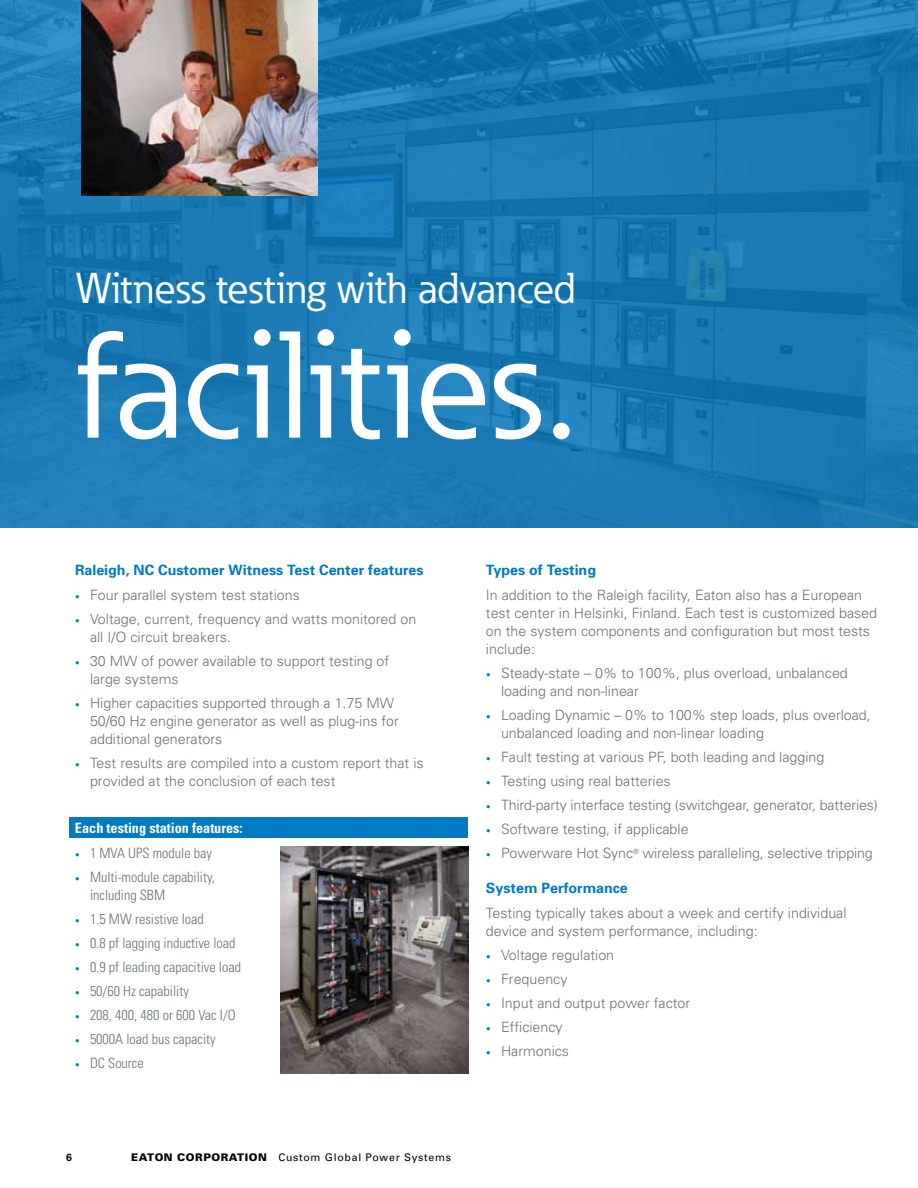
<style>
.page{position:relative;width:918px;height:1188px;background:#fff}
.page>*{position:absolute;margin:0;border:0;box-sizing:border-box;transform-origin:0 0}
.t1{font:150px "Eaton";color:#fff}
.t2{font:42.6px "Eaton";color:#fff}
.t3{font:300 14.25px/18px "Univers";color:#68737a}
.t4{font:300 condensed 14.25px/18px "Univers";color:#68737a}
.t5{font:700 14.25px "Univers";color:#007ac2}
.t6{font:700 condensed 14.25px "Univers";color:#fff}
.t7{font:10.5px "Univers";letter-spacing:.07em;color:#000}
.t8{font:700 10.5px "Univers";color:#000}
.s1{font-size:9px;color:#007ac2}
.s2{font-stretch:normal;font-size:9px;color:#007ac2}
.s3{font-weight:900}
</style>
<div class="page">
<div style="left:70px;top:818px;width:398px;height:20px;background:#007ac2"></div>
<img style="left:281px;top:846px;width:187px;height:227px">
<svg style="left:0;top:0;width:918px;height:528px;background:#1979b3"></svg>
<img style="left:81px;top:0;width:236px;height:196px">
<h2 class="t2" style="left:75px;top:262px;width:502px">Witness testing with advanced</h2>
<h1 class="t1" style="left:75px;top:294px;width:504px">facilities.</h1>
<p class="t5" style="left:75px;top:561px;width:350px">Raleigh, NC Customer Witness Test Center features</p>
<p class="t3" style="left:75px;top:586px;width:226px"><span class="s1">•</span> Four parallel system test stations</p>
<p class="t3" style="left:90px;top:610px;width:328px;text-indent:-15px"><span class="s1">•</span> Voltage, current, frequency and watts monitored on all I/O circuit breakers.</p>
<p class="t3" style="left:90px;top:652px;width:301px;text-indent:-15px"><span class="s1">•</span> 30 MW of power available to support testing of large systems</p>
<p class="t3" style="left:90px;top:694px;width:310px;text-indent:-15px"><span class="s1">•</span> Higher capacities supported through a 1.75 MW<br>50/60 Hz engine generator as well as plug-ins for additional generators</p>
<p class="t3" style="left:90px;top:754px;width:335px;text-indent:-15px"><span class="s1">•</span> Test results are compiled into a custom report that is provided at the conclusion of each test</p>
<p class="t6" style="left:75px;top:819px;width:169px">Each testing station features:</p>
<p class="t4" style="left:75px;top:844px;width:139px"><span class="s2">•</span> 1 MVA UPS module bay</p>
<p class="t4" style="left:90px;top:868px;width:127px;text-indent:-15px"><span class="s2">•</span> Multi-module capability, including SBM</p>
<p class="t4" style="left:75px;top:910px;width:130px"><span class="s2">•</span> 1.5 MW resistive load</p>
<p class="t4" style="left:75px;top:934px;width:162px"><span class="s2">•</span> 0.8 pf lagging inductive load</p>
<p class="t4" style="left:75px;top:958px;width:168px"><span class="s2">•</span> 0.9 pf leading capacitive load</p>
<p class="t4" style="left:75px;top:982px;width:115px"><span class="s2">•</span> 50/60 Hz capability</p>
<p class="t4" style="left:75px;top:1006px;width:162px"><span class="s2">•</span> 208, 400, 480 or 600 Vac I/O</p>
<p class="t4" style="left:75px;top:1030px;width:142px"><span class="s2">•</span> 5000A load bus capacity</p>
<p class="t4" style="left:75px;top:1054px;width:70px"><span class="s2">•</span> DC Source</p>
<p class="t8" style="left:66px;top:1151px;width:7px">6</p>
<p class="t7" style="left:131px;top:1152px;width:321px"><span class="s3">EATON CORPORATION</span> Custom Global Power Systems</p>
<p class="t5" style="left:486px;top:561px;width:112px">Types of Testing</p>
<p class="t3" style="left:486px;top:586px;width:393px">In addition to the Raleigh facility, Eaton also has a European test center in Helsinki, Finland. Each test is customized based on the system components and configuration but most tests include:</p>
<p class="t3" style="left:501px;top:664px;width:348px;text-indent:-15px"><span class="s1">•</span> Steady-state – 0% to 100%, plus overload, unbalanced loading and non-linear</p>
<p class="t3" style="left:501px;top:706px;width:371px;text-indent:-15px"><span class="s1">•</span> Loading Dynamic – 0% to 100% step loads, plus overload, unbalanced loading and non-linear loading</p>
<p class="t3" style="left:486px;top:748px;width:340px"><span class="s1">•</span> Fault testing at various PF, both leading and lagging</p>
<p class="t3" style="left:486px;top:772px;width:186px"><span class="s1">•</span> Testing using real batteries</p>
<p class="t3" style="left:486px;top:796px;width:393px"><span class="s1">•</span> Third-party interface testing (switchgear, generator, batteries)</p>
<p class="t3" style="left:486px;top:820px;width:204px"><span class="s1">•</span> Software testing, if applicable</p>
<p class="t3" style="left:486px;top:844px;width:388px"><span class="s1">•</span> Powerware Hot Sync<sup>®</sup> wireless paralleling, selective tripping</p>
<p class="t5" style="left:486px;top:879px;width:143px">System Performance</p>
<p class="t3" style="left:486px;top:904px;width:362px">Testing typically takes about a week and certify individual device and system performance, including:</p>
<p class="t3" style="left:486px;top:946px;width:130px"><span class="s1">•</span> Voltage regulation</p>
<p class="t3" style="left:486px;top:970px;width:83px"><span class="s1">•</span> Frequency</p>
<p class="t3" style="left:486px;top:994px;width:206px"><span class="s1">•</span> Input and output power factor</p>
<p class="t3" style="left:486px;top:1018px;width:78px"><span class="s1">•</span> Efficiency</p>
<p class="t3" style="left:486px;top:1042px;width:85px"><span class="s1">•</span> Harmonics</p>
</div>
